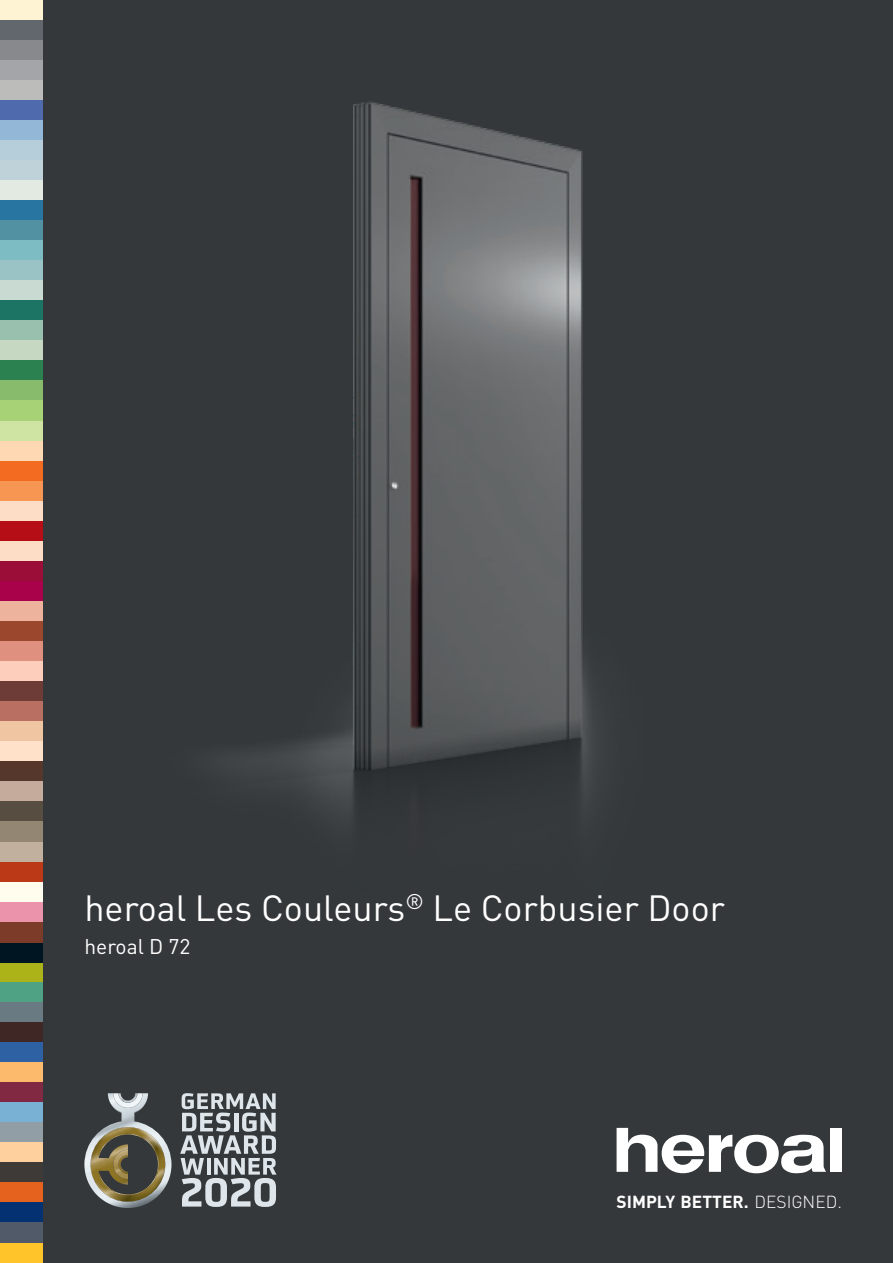
<style>
.page{position:relative;width:893px;height:1263px;background:#fff}
.page>*{position:absolute;margin:0;border:0;box-sizing:border-box;transform-origin:0 0}
.t1{font:36px "DIN Pro";color:#fff}
.t2{font:21px "DIN Pro";color:#fff}
.t3{font:700 17.25px "DIN Pro";color:#fff}
.s1{font-weight:300}
</style>
<div class="page">
<div style="left:42px;top:0;width:851px;height:1263px;background:#34383a"></div>
<img style="left:84px;top:1093px;width:87px;height:115px">
<svg style="left:113px;top:1093px;width:30px;height:15px"></svg>
<img style="left:118px;top:1093px;width:19px;height:10px">
<svg style="left:90px;top:1127px;width:76px;height:75px"></svg>
<svg style="left:180px;top:1093px;width:96px;height:114px"></svg>
<div style="left:831px;top:1128px;width:11px;height:44px;background:#fff"></div>
<svg style="left:617px;top:1128px;width:209px;height:45px"></svg>
<img style="left:225px;top:101px;width:372px;height:717px">
<div style="left:0;top:962px;width:42px;height:20px;background:#acb318"></div>
<div style="left:0;top:1243px;width:42px;height:20px;background:#fec42a"></div>
<div style="left:0;top:942px;width:42px;height:20px;background:#001522"></div>
<div style="left:0;top:0;width:42px;height:20px;background:#fef3d2"></div>
<div style="left:0;top:20px;width:42px;height:20px;background:#61676c"></div>
<div style="left:0;top:40px;width:42px;height:20px;background:#87898c"></div>
<div style="left:0;top:60px;width:42px;height:20px;background:#a4a5a9"></div>
<div style="left:0;top:80px;width:42px;height:20px;background:#bcbdba"></div>
<div style="left:0;top:100px;width:42px;height:20px;background:#4f6bae"></div>
<div style="left:0;top:120px;width:42px;height:20px;background:#93b8d7"></div>
<div style="left:0;top:140px;width:42px;height:20px;background:#b5ced9"></div>
<div style="left:0;top:160px;width:42px;height:20px;background:#bfd1d9"></div>
<div style="left:0;top:180px;width:42px;height:20px;background:#e3eae2"></div>
<div style="left:0;top:200px;width:42px;height:20px;background:#2875a1"></div>
<div style="left:0;top:220px;width:42px;height:21px;background:#5291a2"></div>
<div style="left:0;top:241px;width:42px;height:20px;background:#7dbcc3"></div>
<div style="left:0;top:261px;width:42px;height:20px;background:#99c3c4"></div>
<div style="left:0;top:281px;width:42px;height:20px;background:#c9dad2"></div>
<div style="left:0;top:301px;width:42px;height:20px;background:#1c7465"></div>
<div style="left:0;top:321px;width:42px;height:20px;background:#99bfae"></div>
<div style="left:0;top:341px;width:42px;height:20px;background:#c6d7c2"></div>
<div style="left:0;top:361px;width:42px;height:20px;background:#2c8151"></div>
<div style="left:0;top:381px;width:42px;height:20px;background:#88bb6c"></div>
<div style="left:0;top:401px;width:42px;height:20px;background:#a7d276"></div>
<div style="left:0;top:421px;width:42px;height:20px;background:#cfe3a2"></div>
<div style="left:0;top:441px;width:42px;height:20px;background:#fdd8b2"></div>
<div style="left:0;top:461px;width:42px;height:20px;background:#f36a21"></div>
<div style="left:0;top:481px;width:42px;height:20px;background:#f79553"></div>
<div style="left:0;top:501px;width:42px;height:20px;background:#fdddc6"></div>
<div style="left:0;top:521px;width:42px;height:20px;background:#b50e16"></div>
<div style="left:0;top:541px;width:42px;height:20px;background:#fdddc6"></div>
<div style="left:0;top:561px;width:42px;height:20px;background:#9a0e38"></div>
<div style="left:0;top:581px;width:42px;height:20px;background:#a9014a"></div>
<div style="left:0;top:601px;width:42px;height:20px;background:#edb39d"></div>
<div style="left:0;top:621px;width:42px;height:20px;background:#9b472e"></div>
<div style="left:0;top:641px;width:42px;height:20px;background:#df907f"></div>
<div style="left:0;top:661px;width:42px;height:21px;background:#fccebb"></div>
<div style="left:0;top:682px;width:42px;height:20px;background:#6d3c36"></div>
<div style="left:0;top:702px;width:42px;height:20px;background:#b97062"></div>
<div style="left:0;top:722px;width:42px;height:20px;background:#efc6a1"></div>
<div style="left:0;top:742px;width:42px;height:20px;background:#fee1c8"></div>
<div style="left:0;top:762px;width:42px;height:20px;background:#56372c"></div>
<div style="left:0;top:782px;width:42px;height:20px;background:#c5ab9c"></div>
<div style="left:0;top:802px;width:42px;height:20px;background:#574e41"></div>
<div style="left:0;top:822px;width:42px;height:20px;background:#938673"></div>
<div style="left:0;top:842px;width:42px;height:20px;background:#c1b09d"></div>
<div style="left:0;top:862px;width:42px;height:20px;background:#bb3917"></div>
<div style="left:0;top:882px;width:42px;height:20px;background:#fffdee"></div>
<div style="left:0;top:902px;width:42px;height:20px;background:#eb93ab"></div>
<div style="left:0;top:922px;width:42px;height:20px;background:#7c3b28"></div>
<div style="left:0;top:982px;width:42px;height:20px;background:#4fa283"></div>
<div style="left:0;top:1002px;width:42px;height:20px;background:#697a82"></div>
<div style="left:0;top:1022px;width:42px;height:20px;background:#3e2724"></div>
<div style="left:0;top:1042px;width:42px;height:20px;background:#2e60a4"></div>
<div style="left:0;top:1062px;width:42px;height:20px;background:#fcba6d"></div>
<div style="left:0;top:1082px;width:42px;height:20px;background:#812943"></div>
<div style="left:0;top:1102px;width:42px;height:21px;background:#79b1d5"></div>
<div style="left:0;top:1123px;width:42px;height:20px;background:#919ea6"></div>
<div style="left:0;top:1143px;width:42px;height:20px;background:#fdd09e"></div>
<div style="left:0;top:1163px;width:42px;height:20px;background:#3e3a37"></div>
<div style="left:0;top:1183px;width:42px;height:20px;background:#e5611e"></div>
<div style="left:0;top:1203px;width:42px;height:20px;background:#033172"></div>
<div style="left:0;top:1223px;width:42px;height:20px;background:#505a68"></div>
<p class="t1" style="left:84px;top:879px;width:642px">heroal Les Couleurs<sup>®</sup> Le Corbusier Door</p>
<p class="t2" style="left:84px;top:929px;width:108px">heroal D 72</p>
<p class="t3" style="left:617px;top:1187px;width:227px">SIMPLY BETTER. <span class="s1">DESIGNED.</span></p>
</div>
